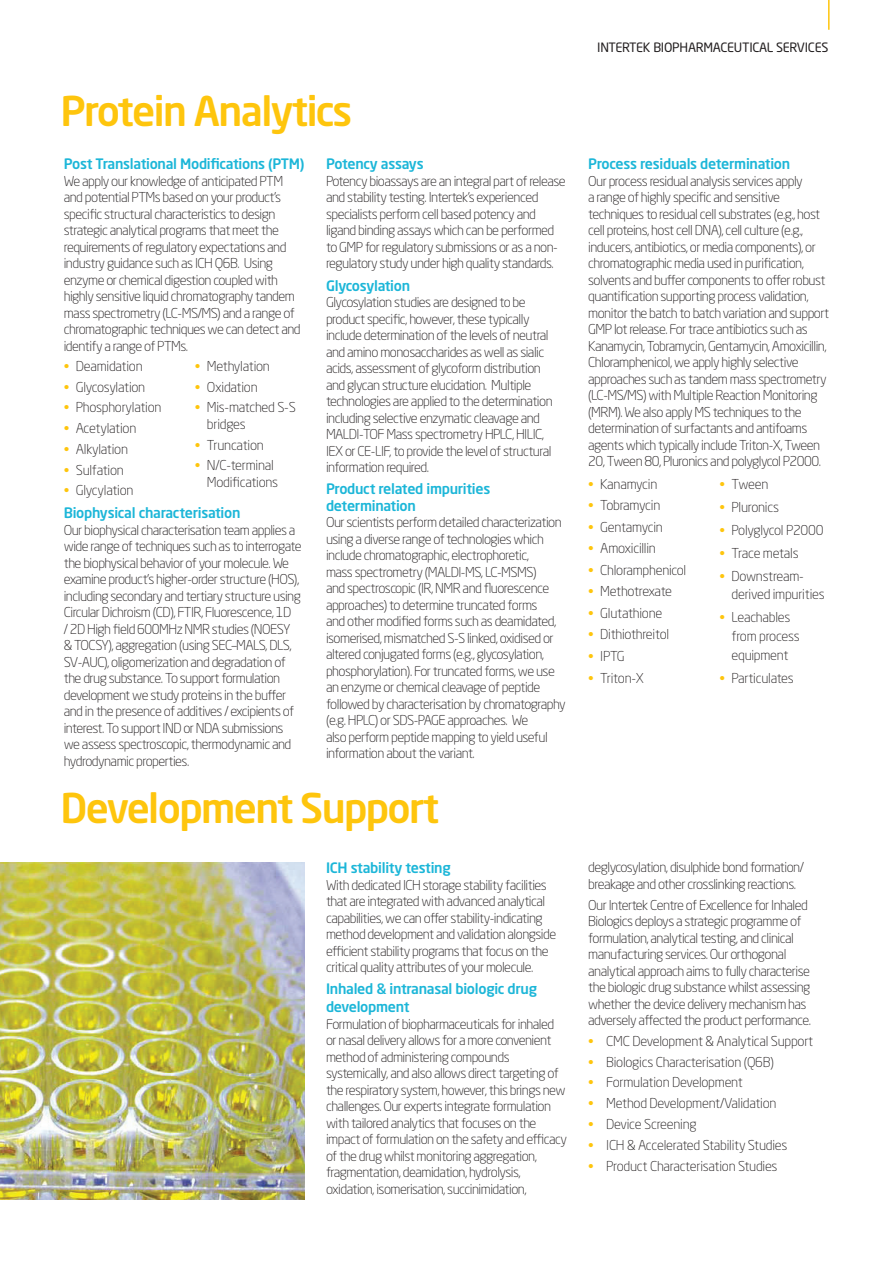
<style>
.page{position:relative;width:893px;height:1263px;background:#fff}
.page>*{position:absolute;margin:0;border:0;box-sizing:border-box;transform-origin:0 0}
.t1{font:500 40.5px "Neo Sans Std";letter-spacing:-.04em;color:#fec50d}
.t2{font:500 14.25px/16.5px "Neo Sans Std";letter-spacing:-.02em;color:#1cb6d8}
.t3{font:300 13.5px/16.5px "Neo Sans Std";letter-spacing:-.04em;color:#231f20}
.t4{font:300 13.5px/18.8px "Neo Sans Std";letter-spacing:-.02em;color:#231f20}
.t5{font:12.75px "Neo Sans Std";letter-spacing:-.02em;color:#231f20}
.s1{color:#fec50d}
</style>
<div class="page">
<hr style="left:828px;top:0;width:2px;height:30px;background:#fec50d">
<img style="left:0;top:862px;width:305px;height:337px">
<h1 class="t1" style="left:61px;top:85px;width:293px">Protein Analytics</h1>
<p class="t2" style="left:64px;top:155px;width:242px">Post Translational Modifications (PTM)</p>
<p class="t3" style="left:64px;top:173px;width:238px">We apply our knowledge of anticipated PTM and potential PTMs based on your product’s specific structural characteristics to design strategic analytical programs that meet the requirements of regulatory expectations and industry guidance such as ICH Q6B. Using enzyme or chemical digestion coupled with highly sensitive liquid chromatography tandem mass spectrometry (LC-MS/MS) and a range of chromatographic techniques we can detect and identify a range of PTMs.</p>
<p class="t4" style="left:64px;top:356px;width:80px"><span class="s1">•</span> Deamidation</p>
<p class="t4" style="left:64px;top:377px;width:83px"><span class="s1">•</span> Glycosylation</p>
<p class="t4" style="left:64px;top:398px;width:99px"><span class="s1">•</span> Phosphorylation</p>
<p class="t4" style="left:64px;top:419px;width:74px"><span class="s1">•</span> Acetylation</p>
<p class="t4" style="left:64px;top:439px;width:66px"><span class="s1">•</span> Alkylation</p>
<p class="t4" style="left:64px;top:460px;width:62px"><span class="s1">•</span> Sulfation</p>
<p class="t4" style="left:64px;top:481px;width:71px"><span class="s1">•</span> Glycylation</p>
<p class="t4" style="left:195px;top:356px;width:77px"><span class="s1">•</span> Methylation</p>
<p class="t4" style="left:195px;top:377px;width:64px"><span class="s1">•</span> Oxidation</p>
<p class="t4" style="left:207px;top:399px;width:90px;line-height:16.5px;text-indent:-12px"><span class="s1">•</span> Mis-matched S-S bridges</p>
<p class="t4" style="left:195px;top:435px;width:70px"><span class="s1">•</span> Truncation</p>
<p class="t4" style="left:207px;top:457px;width:73px;line-height:16.5px;text-indent:-12px"><span class="s1">•</span> N/C-terminal<br>Modifications</p>
<p class="t2" style="left:64px;top:504px;width:178px">Biophysical characterisation</p>
<p class="t3" style="left:64px;top:522px;width:239px">Our biophysical characterisation team applies a wide range of techniques such as to interrogate the biophysical behavior of your molecule. We examine product’s higher-order structure (HOS), including secondary and tertiary structure using Circular Dichroism (CD), FTIR, Fluorescence, 1D<br>/ 2D High field 600MHz NMR studies (NOESY &amp; TOCSY), aggregation (using SEC–MALS, DLS, SV-AUC), oligomerization and degradation of the drug substance. To support formulation development we study proteins in the buffer and in the presence of additives / excipients of interest. To support IND or NDA submissions we assess spectroscopic, thermodynamic and hydrodynamic properties.</p>
<p class="t2" style="left:326px;top:155px;width:99px">Potency assays</p>
<p class="t3" style="left:326px;top:173px;width:241px">Potency bioassays are an integral part of release and stability testing. Intertek’s experienced specialists perform cell based potency and ligand binding assays which can be performed to GMP for regulatory submissions or as a non&shy;regulatory study under high quality standards.</p>
<p class="t2" style="left:326px;top:277px;width:86px">Glycosylation</p>
<p class="t3" style="left:326px;top:294px;width:228px">Glycosylation studies are designed to be product specific, however, these typically include determination of the levels of neutral and amino monosaccharides as well as sialic acids, assessment of glycoform distribution and glycan structure elucidation. Multiple technologies are applied to the determination including selective enzymatic cleavage and MALDI-TOF Mass spectrometry HPLC, HILIC, IEX or CE-LIF, to provide the level of structural information required.</p>
<p class="t2" style="left:326px;top:480px;width:166px">Product related impurities determination</p>
<p class="t3" style="left:326px;top:514px;width:241px">Our scientists perform detailed characterization using a diverse range of technologies which include chromatographic, electrophoretic,<br>mass spectrometry (MALDI-MS, LC-MSMS)<br>and spectroscopic (IR, NMR and fluorescence approaches) to determine truncated forms<br>and other modified forms such as deamidated, isomerised, mismatched S-S linked, oxidised or altered conjugated forms (e.g., glycosylation, phosphorylation). For truncated forms, we use an enzyme or chemical cleavage of peptide followed by characterisation by chromatography (e.g. HPLC) or SDS-PAGE approaches. We<br>also perform peptide mapping to yield useful information about the variant.</p>
<h1 class="t1" style="left:61px;top:782px;width:380px">Development Support</h1>
<p class="t2" style="left:326px;top:859px;width:126px">ICH stability testing</p>
<p class="t3" style="left:326px;top:876px;width:232px">With dedicated ICH storage stability facilities that are integrated with advanced analytical capabilities, we can offer stability-indicating method development and validation alongside efficient stability programs that focus on the critical quality attributes of your molecule.</p>
<p class="t2" style="left:326px;top:980px;width:213px;line-height:18px">Inhaled &amp; intranasal biologic drug development</p>
<p class="t3" style="left:326px;top:1015px;width:242px">Formulation of biopharmaceuticals for inhaled or nasal delivery allows for a more convenient method of administering compounds systemically, and also allows direct targeting of the respiratory system, however, this brings new challenges. Our experts integrate formulation with tailored analytics that focuses on the impact of formulation on the safety and efficacy of the drug whilst monitoring aggregation, fragmentation, deamidation, hydrolysis, oxidation, isomerisation, succinimidation,</p>
<p class="t5" style="left:597px;top:40px;width:233px">INTERTEK BIOPHARMACEUTICAL SERVICES</p>
<p class="t2" style="left:588px;top:155px;width:203px">Process residuals determination</p>
<p class="t3" style="left:588px;top:173px;width:242px">Our process residual analysis services apply<br>a range of highly specific and sensitive techniques to residual cell substrates (e.g., host cell proteins, host cell DNA), cell culture (e.g., inducers, antibiotics, or media components), or chromatographic media used in purification, solvents and buffer components to offer robust quantification supporting process validation, monitor the batch to batch variation and support GMP lot release. For trace antibiotics such as Kanamycin, Tobramycin, Gentamycin, Amoxicillin, Chloramphenicol, we apply highly selective approaches such as tandem mass spectrometry (LC-MS/MS) with Multiple Reaction Monitoring (MRM). We also apply MS techniques to the determination of surfactants and antifoams agents which typically include Triton-X, Tween 20, Tween 80, Pluronics and polyglycol P2000.</p>
<p class="t4" style="left:588px;top:474px;width:71px"><span class="s1">•</span> Kanamycin</p>
<p class="t4" style="left:588px;top:496px;width:74px"><span class="s1">•</span> Tobramycin</p>
<p class="t4" style="left:588px;top:517px;width:76px"><span class="s1">•</span> Gentamycin</p>
<p class="t4" style="left:588px;top:539px;width:69px"><span class="s1">•</span> Amoxicillin</p>
<p class="t4" style="left:588px;top:560px;width:100px"><span class="s1">•</span> Chloramphenicol</p>
<p class="t3" style="left:588px;top:583px;width:85px"><span class="s1">•</span> Methotrexate</p>
<p class="t4" style="left:588px;top:603px;width:76px"><span class="s1">•</span> Glutathione</p>
<p class="t4" style="left:588px;top:625px;width:82px"><span class="s1">•</span> Dithiothreitol</p>
<p class="t3" style="left:588px;top:648px;width:38px"><span class="s1">•</span> IPTG</p>
<p class="t3" style="left:588px;top:669px;width:57px"><span class="s1">•</span> Triton-X</p>
<p class="t3" style="left:719px;top:475px;width:50px"><span class="s1">•</span> Tween</p>
<p class="t4" style="left:719px;top:497px;width:61px"><span class="s1">•</span> Pluronics</p>
<p class="t4" style="left:719px;top:520px;width:106px"><span class="s1">•</span> Polyglycol P2000</p>
<p class="t4" style="left:719px;top:543px;width:81px"><span class="s1">•</span> Trace metals</p>
<p class="t4" style="left:731px;top:566px;width:95px;text-indent:-12px"><span class="s1">•</span> Downstream&shy;derived impurities</p>
<p class="t4" style="left:731px;top:608px;width:70px;text-indent:-12px"><span class="s1">•</span> Leachables from process equipment</p>
<p class="t4" style="left:719px;top:668px;width:76px"><span class="s1">•</span> Particulates</p>
<p class="t3" style="left:588px;top:859px;width:217px">deglycosylation, disulphide bond formation/ breakage and other crosslinking reactions.</p>
<p class="t3" style="left:588px;top:896px;width:224px">Our Intertek Centre of Excellence for Inhaled Biologics deploys a strategic programme of formulation, analytical testing, and clinical manufacturing services. Our orthogonal analytical approach aims to fully characterise the biologic drug substance whilst assessing whether the device delivery mechanism has adversely affected the product performance.</p>
<p class="t4" style="left:588px;top:1031px;width:227px"><span class="s1">•</span> CMC Development &amp; Analytical Support</p>
<p class="t4" style="left:588px;top:1052px;width:187px"><span class="s1">•</span> Biologics Characterisation (Q6B)</p>
<p class="t4" style="left:588px;top:1073px;width:156px"><span class="s1">•</span> Formulation Development</p>
<p class="t4" style="left:588px;top:1094px;width:190px"><span class="s1">•</span> Method Development/Validation</p>
<p class="t4" style="left:588px;top:1114px;width:110px"><span class="s1">•</span> Device Screening</p>
<p class="t4" style="left:588px;top:1135px;width:201px"><span class="s1">•</span> ICH &amp; Accelerated Stability Studies</p>
<p class="t4" style="left:588px;top:1156px;width:191px"><span class="s1">•</span> Product Characterisation Studies</p>
</div>
